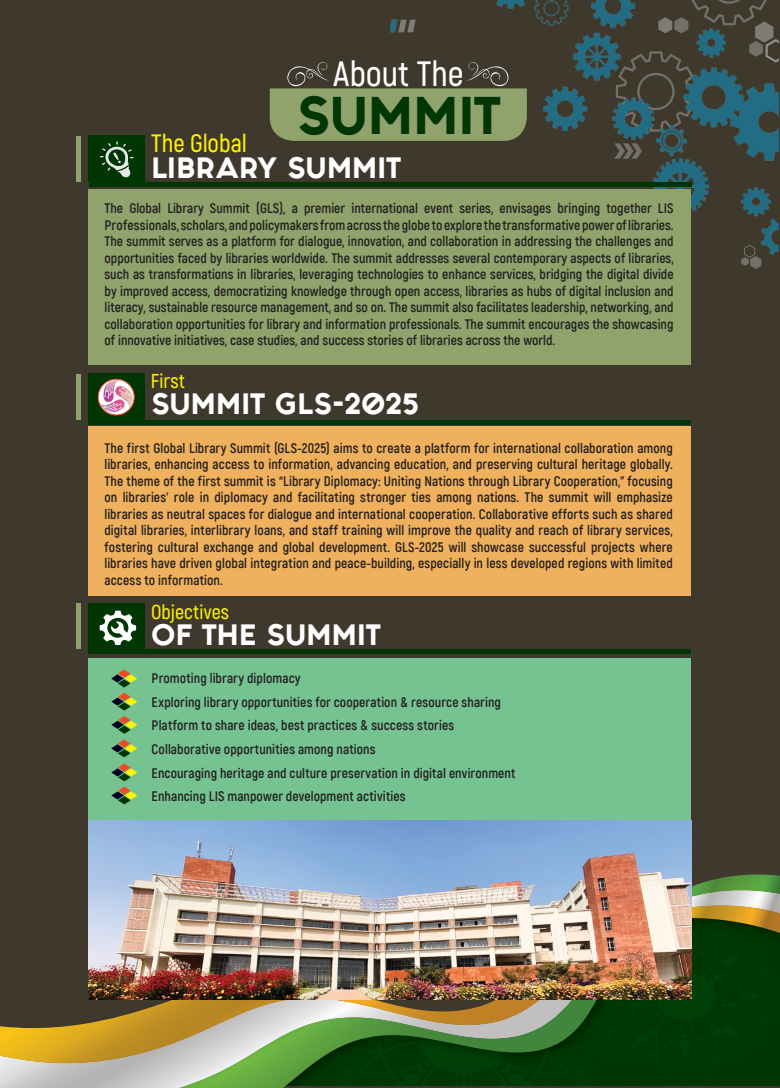
<style>
.page{position:relative;width:780px;height:1088px;background:#3f392d}
.page>*{position:absolute;margin:0;border:0;box-sizing:border-box;transform-origin:0 0}
.t1{font:800 45px "Fashion Fetish";letter-spacing:-.02em;color:#003504}
.t2{font:600 35px "Akrobat";color:#fff}
.t3{font:800 25px "Fashion Fetish";letter-spacing:-.015em;color:#fff}
.t4{font:600 25px "Akrobat";letter-spacing:-.005em;color:#fff200}
.t5{font:600 20px "Akrobat";letter-spacing:.005em;color:#fff200}
.t6{font:700 13.75px/16.5px "Akrobat";letter-spacing:.005em;color:#231f20;text-align:justify}
</style>
<div class="page">
<img style="left:390px;top:0;width:388px;height:268px">
<div style="left:89px;top:189px;width:602px;height:176px;background:#90a36c"></div>
<div style="left:89px;top:426px;width:602px;height:169px;background:#efb15d"></div>
<img style="left:653px;top:1008px;width:126px;height:26px">
<div style="left:651px;top:1040px;width:128px;height:46px;background:#003504"></div>
<img style="left:691px;top:874px;width:89px;height:13px">
<img style="left:0;top:1063px;width:651px;height:25px">
<img style="left:179px;top:1063px;width:471px;height:25px">
<svg style="left:652px;top:887px;width:128px;height:121px;background:#385924"></svg>
<img style="left:0;top:909px;width:652px;height:154px">
<div style="left:89px;top:658px;width:602px;height:228px;background:#76c392"></div>
<img style="left:89px;top:820px;width:602px;height:179px">
<div style="left:89px;top:136px;width:56px;height:46px;background:#003504"></div>
<div style="left:88px;top:374px;width:57px;height:46px;background:#003504"></div>
<div style="left:76px;top:136px;width:5px;height:45px;background:#90a36c"></div>
<div style="left:76px;top:374px;width:5px;height:45px;background:#90a36c"></div>
<div style="left:89px;top:182px;width:602px;height:5px;background:#003504"></div>
<div style="left:88px;top:420px;width:603px;height:5px;background:#003504"></div>
<svg style="left:100px;top:141px;width:33px;height:36px"></svg>
<svg style="left:98px;top:379px;width:36px;height:36px"></svg>
<img style="left:99px;top:379px;width:35px;height:33px">
<div style="left:98px;top:379px;width:37px;height:36px;border:1px solid #f04c23;border-radius:50%"></div>
<div style="left:89px;top:603px;width:56px;height:46px;background:#003504"></div>
<div style="left:76px;top:603px;width:5px;height:46px;background:#90a36c"></div>
<div style="left:89px;top:649px;width:602px;height:5px;background:#003504"></div>
<svg style="left:100px;top:610px;width:36px;height:35px"></svg>
<svg style="left:111px;top:669px;width:26px;height:18px"></svg>
<svg style="left:111px;top:693px;width:26px;height:64px"></svg>
<svg style="left:111px;top:763px;width:26px;height:41px"></svg>
<svg style="left:270px;top:62px;width:257px;height:79px"></svg>
<p class="t2" style="left:333px;top:52px;width:132px">About The</p>
<p class="t1" style="left:296px;top:79px;width:206px">SUMMIT</p>
<p class="t4" style="left:151px;top:128px;width:97px">The Global</p>
<p class="t3" style="left:151px;top:148px;width:251px">LIBRARY SUMMIT</p>
<p class="t6" style="left:105px;top:200px;width:570px">The Global Library Summit (GLS), a premier international event series, envisages bringing together LIS Professionals, scholars, and policymakers from across the globe to explore the transformative power of libraries.<br>The summit serves as a platform for dialogue, innovation, and collaboration in addressing the challenges and opportunities faced by libraries worldwide. The summit addresses several contemporary aspects of libraries, such as transformations in libraries, leveraging technologies to enhance services, bridging the digital divide by improved access, democratizing knowledge through open access, libraries as hubs of digital inclusion and literacy, sustainable resource management, and so on. The summit also facilitates leadership, networking, and collaboration opportunities for library and information professionals. The summit encourages the showcasing of innovative initiatives, case studies, and success stories of libraries across the world.</p>
<p class="t5" style="left:151px;top:369px;width:36px">First</p>
<p class="t3" style="left:151px;top:384px;width:270px">SUMMIT GLS-2025</p>
<p class="t6" style="left:104px;top:439px;width:570px">The first Global Library Summit (GLS-2025) aims to create a platform for international collaboration among libraries, enhancing access to information, advancing education, and preserving cultural heritage globally.<br>The theme of the first summit is “Library Diplomacy: Uniting Nations through Library Cooperation,” focusing on libraries’ role in diplomacy and facilitating stronger ties among nations. The summit will emphasize libraries as neutral spaces for dialogue and international cooperation. Collaborative efforts such as shared digital libraries, interlibrary loans, and staff training will improve the quality and reach of library services, fostering cultural exchange and global development. GLS-2025 will showcase successful projects where libraries have driven global integration and peace-building, especially in less developed regions with limited access to information.</p>
<p class="t5" style="left:151px;top:599px;width:79px">Objectives</p>
<p class="t3" style="left:151px;top:614px;width:231px">OF THE SUMMIT</p>
<p class="t6" style="left:152px;top:670px;width:150px">Promoting library diplomacy</p>
<p class="t6" style="left:152px;top:694px;width:351px">Exploring library opportunities for cooperation &amp; resource sharing</p>
<p class="t6" style="left:152px;top:717px;width:304px">Platform to share ideas, best practices &amp; success stories</p>
<p class="t6" style="left:152px;top:741px;width:225px">Collaborative opportunities among nations</p>
<p class="t6" style="left:152px;top:764px;width:365px">Encouraging heritage and culture preservation in digital environment</p>
<p class="t6" style="left:152px;top:788px;width:255px">Enhancing LIS manpower development activities</p>
</div>
